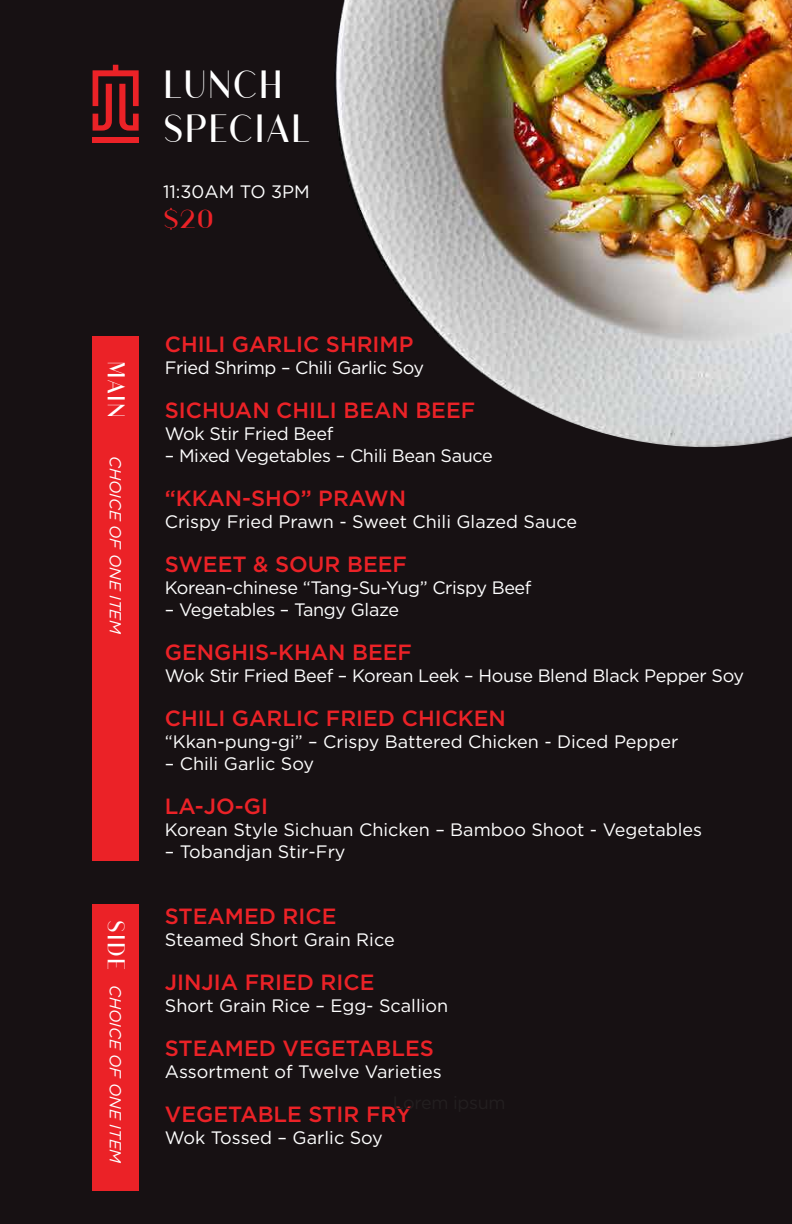
<style>
.page{position:relative;width:792px;height:1224px;background:#171113}
.page>*{position:absolute;margin:0;border:0;box-sizing:border-box;transform-origin:0 0}
.t1{font:42px/44px "Athena";letter-spacing:.03em;color:#fff;scale:.85 1}
.t2{font:28px "Athena";color:#eb2227}
.t3{font:26px "Athena";letter-spacing:.055em;color:#fff;scale:.85 1}
.t4{font:500 22px "Gotham";color:#eb2227}
.t5{font:18px "Gotham";letter-spacing:-.005em;color:#fff}
.t6{font:italic 16px "Gotham";color:#fff}
</style>
<div class="page">
<svg style="left:93px;top:65px;width:46px;height:66px"></svg>
<div style="left:93px;top:137px;width:46px;height:6px;background:#eb2227"></div>
<div style="left:93px;top:336px;width:46px;height:524px;background:#eb2227"></div>
<div style="left:93px;top:904px;width:46px;height:287px;background:#eb2227"></div>
<img style="left:334px;top:0;width:458px;height:447px">
<h1 class="t1" style="left:163px;top:61px;width:176px">LUNCH<br>SPECIAL</h1>
<p class="t5" style="left:163px;top:181px;width:148px">11:30AM TO 3PM</p>
<h2 class="t2" style="left:163px;top:199px;width:53px">$20</h2>
<h3 class="t3" style="left:134px;top:361px;width:68px;rotate:90deg">MAIN</h3>
<p class="t6" style="left:124px;top:456px;width:180px;rotate:90deg">CHOICE OF ONE ITEM</p>
<h3 class="t3" style="left:134px;top:920px;width:60px;rotate:90deg">SIDE</h3>
<p class="t6" style="left:124px;top:985px;width:180px;rotate:90deg">CHOICE OF ONE ITEM</p>
<p class="t4" style="left:165px;top:332px;width:250px">CHILI GARLIC SHRIMP</p>
<p class="t5" style="left:165px;top:358px;width:261px">Fried Shrimp – Chili Garlic Soy</p>
<p class="t4" style="left:165px;top:398px;width:312px">SICHUAN CHILI BEAN BEEF</p>
<p class="t5" style="left:165px;top:424px;width:170px">Wok Stir Fried Beef</p>
<p class="t5" style="left:165px;top:446px;width:330px">– Mixed Vegetables – Chili Bean Sauce</p>
<p class="t4" style="left:165px;top:486px;width:243px">“KKAN-SHO” PRAWN</p>
<p class="t5" style="left:165px;top:512px;width:414px">Crispy Fried Prawn - Sweet Chili Glazed Sauce</p>
<p class="t4" style="left:165px;top:552px;width:244px">SWEET &amp; SOUR BEEF</p>
<p class="t5" style="left:165px;top:578px;width:368px">Korean-chinese “Tang-Su-Yug” Crispy Beef</p>
<p class="t5" style="left:165px;top:600px;width:236px">– Vegetables – Tangy Glaze</p>
<p class="t4" style="left:165px;top:640px;width:249px">GENGHIS-KHAN BEEF</p>
<p class="t5" style="left:165px;top:666px;width:581px">Wok Stir Fried Beef – Korean Leek – House Blend Black Pepper Soy</p>
<p class="t4" style="left:165px;top:706px;width:343px">CHILI GARLIC FRIED CHICKEN</p>
<p class="t5" style="left:165px;top:732px;width:515px">“Kkan-pung-gi” – Crispy Battered Chicken - Diced Pepper</p>
<p class="t5" style="left:165px;top:754px;width:151px">– Chili Garlic Soy</p>
<p class="t4" style="left:165px;top:794px;width:105px">LA-JO-GI</p>
<p class="t5" style="left:165px;top:820px;width:539px">Korean Style Sichuan Chicken – Bamboo Shoot - Vegetables</p>
<p class="t5" style="left:165px;top:842px;width:182px">– Tobandjan Stir-Fry</p>
<p class="t4" style="left:165px;top:904px;width:173px">STEAMED RICE</p>
<p class="t5" style="left:165px;top:930px;width:231px">Steamed Short Grain Rice</p>
<p class="t4" style="left:165px;top:970px;width:211px">JINJIA FRIED RICE</p>
<p class="t5" style="left:165px;top:996px;width:285px">Short Grain Rice – Egg- Scallion</p>
<p class="t4" style="left:165px;top:1036px;width:270px">STEAMED VEGETABLES</p>
<p class="t5" style="left:165px;top:1062px;width:278px">Assortment of Twelve Varieties</p>
<p class="t4" style="left:165px;top:1102px;width:248px">VEGETABLE STIR FRY</p>
<p class="t5" style="left:165px;top:1128px;width:220px">Wok Tossed – Garlic Soy</p>
</div>
